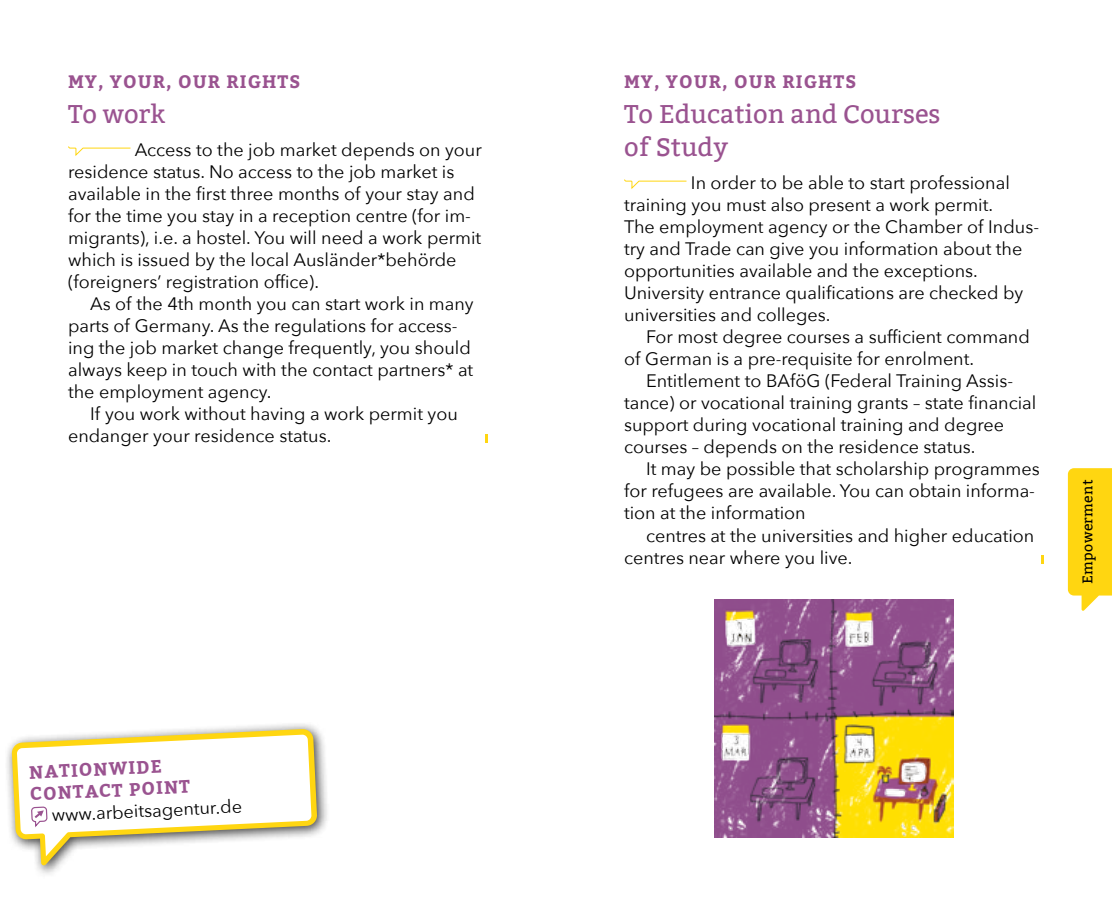
<style>
.page{position:relative;width:1112px;height:908px;background:#fff}
.page>*{position:absolute;margin:0;border:0;box-sizing:border-box;transform-origin:0 0}
.t1{font:25.6px/33px "Bitter";color:#9a5390}
.t2{font:18px/22px "Avenir Next";color:#000}
.t3{font:700 18px/21.6px "Bitter";letter-spacing:.06em;color:#9a5390}
.t4{font:14px "Bitter";letter-spacing:.025em;color:#000}
</style>
<div class="page">
<svg style="left:68px;top:146px;width:63px;height:10px"></svg>
<svg style="left:485px;top:434px;width:3px;height:8px"></svg>
<svg style="left:624px;top:179px;width:63px;height:10px"></svg>
<svg style="left:1041px;top:555px;width:2px;height:8px"></svg>
<div style="left:4px;top:720px;width:326px;height:157px;background:#000;opacity:.75"></div>
<svg style="left:12px;top:728px;width:305px;height:136px"></svg>
<svg style="left:17px;top:734px;width:294px;height:121px"></svg>
<div style="left:31px;top:806px;width:16px;height:15px;border:1px solid #9a5390;border-radius:4px"></div>
<svg style="left:1067px;top:468px;width:44px;height:142px;background:#ffda28"></svg>
<img style="left:714px;top:599px;width:238px;height:238px">
<p class="t3" style="left:68px;top:71px;width:234px">MY, YOUR, OUR RIGHTS</p>
<h1 class="t1" style="left:68px;top:98px;width:99px">To work</h1>
<p class="t2" style="left:68px;top:138px;width:415px;text-indent:67px">Access to the job market depends on your residence status. No access to the job market is available in the first three months of your stay and for the time you stay in a reception centre (for im&shy;migrants), i.e. a hostel. You will need a work permit which is issued by the local Ausländer*behörde (foreigners’ registration office).</p>
<p class="t2" style="left:68px;top:292px;width:407px;text-indent:22px">As of the 4th month you can start work in many parts of Germany. As the regulations for access&shy;ing the job market change frequently, you should always keep in touch with the contact partners* at the employment agency.</p>
<p class="t2" style="left:68px;top:402px;width:391px;text-indent:22px">If you work without having a work permit you endanger your residence status.</p>
<p class="t3" style="left:29px;top:761px;width:161px;rotate:-3deg">NATIONWIDE<br>CONTACT POINT</p>
<p class="t2" style="left:51px;top:803px;width:192px;rotate:-3deg">www.arbeitsagentur.de</p>
<p class="t3" style="left:624px;top:71px;width:234px">MY, YOUR, OUR RIGHTS</p>
<h1 class="t1" style="left:624px;top:98px;width:318px">To Education and Courses of Study</h1>
<p class="t2" style="left:624px;top:171px;width:416px;text-indent:67px">In order to be able to start professional training you must also present a work permit.<br>The employment agency or the Chamber of Indus&shy;try and Trade can give you information about the opportunities available and the exceptions.<br>University entrance qualifications are checked by universities and colleges.</p>
<p class="t2" style="left:624px;top:325px;width:407px;text-indent:22px">For most degree courses a sufficient command of German is a pre-requisite for enrolment.</p>
<p class="t2" style="left:624px;top:369px;width:414px;text-indent:22px">Entitlement to BAföG (Federal Training Assis&shy;tance) or vocational training grants – state financial support during vocational training and degree courses – depends on the residence status.</p>
<p class="t2" style="left:624px;top:457px;width:417px;text-indent:22px">It may be possible that scholarship programmes for refugees are available. You can obtain informa&shy;tion at the information</p>
<p class="t2" style="left:624px;top:523px;width:411px;text-indent:22px">centres at the universities and higher education centres near where you live.</p>
<p class="t4" style="left:1078px;top:583px;width:106px;rotate:-90deg">Empowerment</p>
</div>
